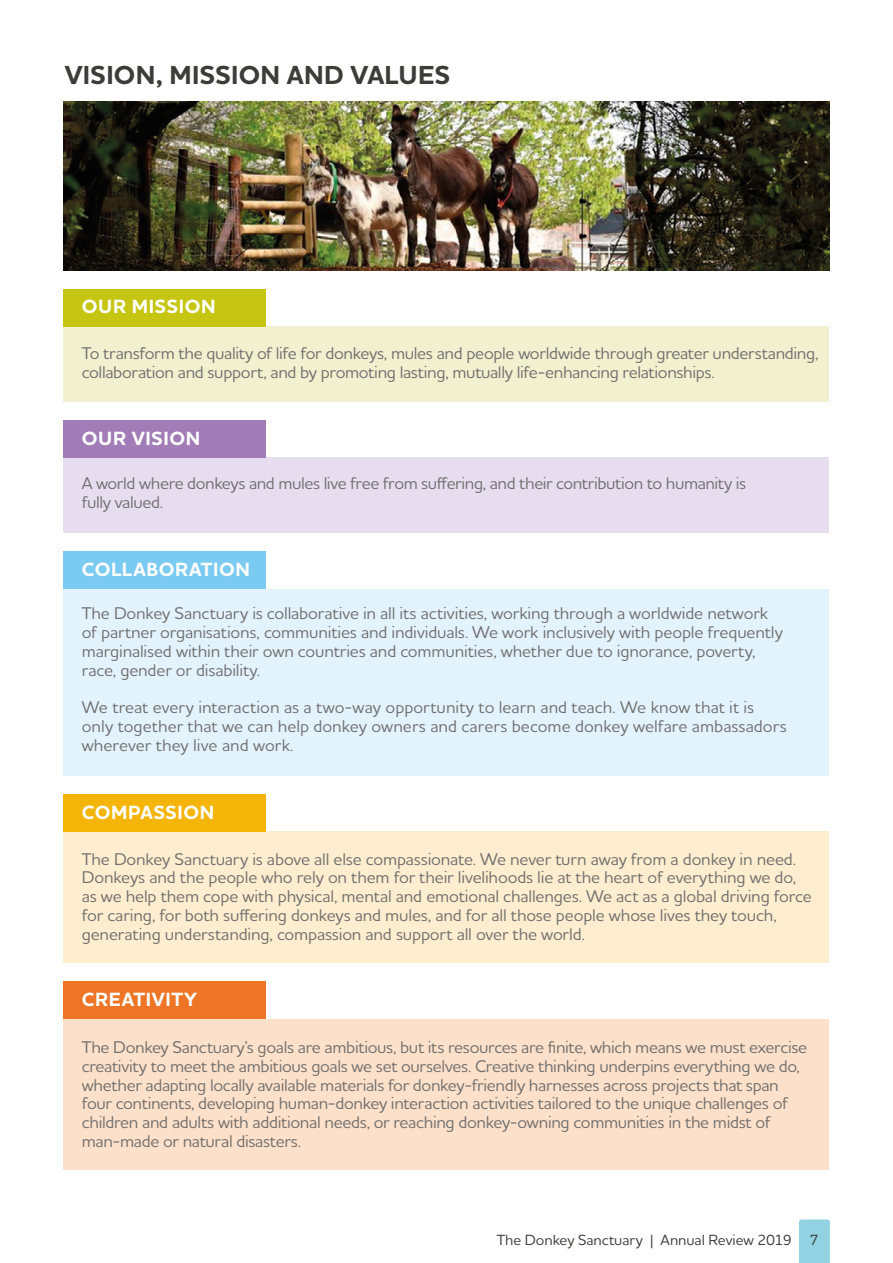
<style>
.page{position:relative;width:893px;height:1263px;background:#fff}
.page>*{position:absolute;margin:0;border:0;box-sizing:border-box;transform-origin:0 0}
.Section_Head__H1{font:700 26.55px "Houschka Alt Pro";letter-spacing:.01em;color:#3c3c3b}
.Box_Out_Header__H2{font:700 19.5px "Houschka Alt Pro";letter-spacing:.03em;color:#fff}
.Box_out{font:500 17.25px/18.8px "Houschka Alt Pro";letter-spacing:-.01em;color:#706f6f}
.t1{font:500 15px "Houschka Alt Pro";color:#3c3c3b}
</style>
<div class="page">
<svg style="left:799px;top:1219px;width:31px;height:44px"></svg>
<div style="left:63px;top:326px;width:766px;height:75px;background:#f1f0cf"></div>
<img style="left:63px;top:101px;width:766px;height:169px">
<div style="left:63px;top:289px;width:203px;height:37px;background:#c6c511"></div>
<div style="left:63px;top:458px;width:766px;height:75px;background:#e6deef"></div>
<div style="left:63px;top:420px;width:203px;height:38px;background:#a17cb6"></div>
<div style="left:63px;top:589px;width:766px;height:186px;background:#e3f3fd"></div>
<div style="left:63px;top:551px;width:203px;height:38px;background:#7acaf1"></div>
<div style="left:63px;top:831px;width:766px;height:132px;background:#feedce"></div>
<div style="left:63px;top:794px;width:203px;height:37px;background:#f5b508"></div>
<div style="left:63px;top:1019px;width:766px;height:150px;background:#fde0c9"></div>
<div style="left:63px;top:981px;width:203px;height:38px;background:#ee7526"></div>
<h1 class="Section_Head__H1" style="left:65px;top:58px;width:387px">VISION, MISSION AND VALUES</h1>
<h2 class="Box_Out_Header__H2" style="left:82px;top:294px;width:135px">OUR MISSION</h2>
<p class="Box_out" style="left:82px;top:343px;width:738px">To transform the quality of life for donkeys, mules and people worldwide through greater understanding, collaboration and support, and by promoting lasting, mutually life-enhancing relationships.</p>
<h2 class="Box_Out_Header__H2" style="left:82px;top:425px;width:120px">OUR VISION</h2>
<p class="Box_out" style="left:82px;top:474px;width:666px">A world where donkeys and mules live free from suffering, and their contribution to humanity is fully valued.</p>
<h2 class="Box_Out_Header__H2" style="left:82px;top:557px;width:170px">COLLABORATION</h2>
<p class="Box_out" style="left:82px;top:604px;width:703px">The Donkey Sanctuary is collaborative in all its activities, working through a worldwide network of partner organisations, communities and individuals. We work inclusively with people frequently marginalised within their own countries and communities, whether due to ignorance, poverty, race, gender or disability.</p>
<p class="Box_out" style="left:82px;top:698px;width:706px">We treat every interaction as a two-way opportunity to learn and teach. We know that it is only together that we can help donkey owners and carers become donkey welfare ambassadors wherever they live and work.</p>
<h2 class="Box_Out_Header__H2" style="left:82px;top:799px;width:134px">COMPASSION</h2>
<p class="Box_out" style="left:82px;top:849px;width:731px">The Donkey Sanctuary is above all else compassionate. We never turn away from a donkey in need.<br>Donkeys and the people who rely on them for their livelihoods lie at the heart of everything we do, as we help them cope with physical, mental and emotional challenges. We act as a global driving force for caring, for both suffering donkeys and mules, and for all those people whose lives they touch, generating understanding, compassion and support all over the world.</p>
<h2 class="Box_Out_Header__H2" style="left:82px;top:987px;width:117px">CREATIVITY</h2>
<p class="Box_out" style="left:82px;top:1037px;width:727px">The Donkey Sanctuary’s goals are ambitious, but its resources are finite, which means we must exercise creativity to meet the ambitious goals we set ourselves. Creative thinking underpins everything we do, whether adapting locally available materials for donkey-friendly harnesses across projects that span four continents, developing human-donkey interaction activities tailored to the unique challenges of children and adults with additional needs, or reaching donkey-owning communities in the midst of man-made or natural disasters.</p>
<p class="t1" style="left:497px;top:1230px;width:324px">The Donkey Sanctuary | Annual Review 2019 7</p>
</div>
